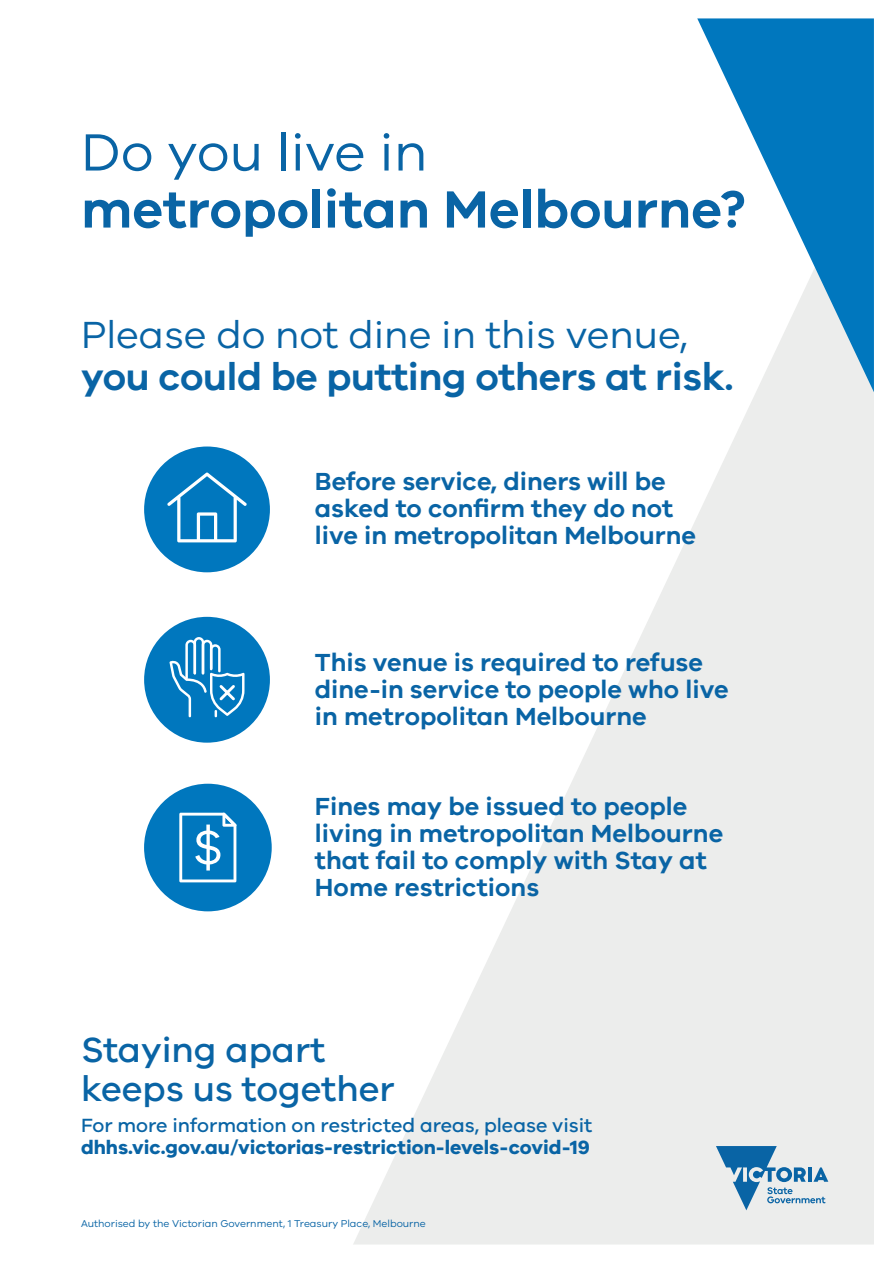
<style>
.page{position:relative;width:893px;height:1263px;background:#fff}
.page>*{position:absolute;margin:0;border:0;box-sizing:border-box;transform-origin:0 0}
.t1{font:600 54px "VIC";color:#0964a5}
.t2{font:54px "VIC";color:#0964a5}
.t3{font:600 39px "VIC";letter-spacing:-.01em;color:#0964a5}
.t4{font:39px "VIC";color:#0964a5}
.t5{font:500 36px/39px "VIC";color:#0964a5}
.t6{font:600 25.5px/27px "VIC";color:#0964a5}
.t7{font:700 19.8px "VIC";color:#0964a5}
.t8{font:500 19.8px "VIC";color:#0964a5}
.t9{font:10.2px "VIC";color:#0964a5}
</style>
<div class="page">
<svg style="left:353px;top:392px;width:521px;height:852px;fill:#ecedec"></svg>
<svg style="left:697px;top:18px;width:177px;height:374px"></svg>
<svg style="left:716px;top:1146px;width:112px;height:64px;background:#9ebed3"></svg>
<div style="left:143px;top:446px;width:128px;height:127px;background:#0077be;border-radius:50%"></div>
<svg style="left:167px;top:472px;width:80px;height:70px"></svg>
<div style="left:143px;top:616px;width:128px;height:127px;background:#0077be;border-radius:50%"></div>
<svg style="left:169px;top:637px;width:75px;height:80px"></svg>
<div style="left:144px;top:784px;width:128px;height:127px;background:#0077be;border-radius:50%"></div>
<svg style="left:179px;top:812px;width:58px;height:70px"></svg>
<h1 class="t2" style="left:81px;top:120px;width:348px">Do you live in</h1>
<h1 class="t1" style="left:81px;top:177px;width:667px">metropolitan Melbourne?</h1>
<h2 class="t4" style="left:81px;top:311px;width:608px">Please do not dine in this venue,</h2>
<h2 class="t3" style="left:81px;top:353px;width:654px">you could be putting others at risk.</h2>
<p class="t6" style="left:315px;top:467px;width:383px">Before service, diners will be asked to confirm they do not live in metropolitan Melbourne</p>
<p class="t6" style="left:315px;top:648px;width:415px">This venue is required to refuse dine-in service to people who live in metropolitan Melbourne</p>
<p class="t6" style="left:315px;top:793px;width:410px">Fines may be issued to people living in metropolitan Melbourne that fail to comply with Stay at<br>Home restrictions</p>
<h3 class="t5" style="left:81px;top:1029px;width:315px">Staying apart keeps us together</h3>
<p class="t8" style="left:81px;top:1113px;width:513px">For more information on restricted areas, please visit</p>
<p class="t7" style="left:81px;top:1135px;width:510px">dhhs.vic.gov.au/victorias-restriction-levels-covid-19</p>
<p class="t9" style="left:81px;top:1217px;width:346px">Authorised by the Victorian Government, 1 Treasury Place, Melbourne</p>
</div>
